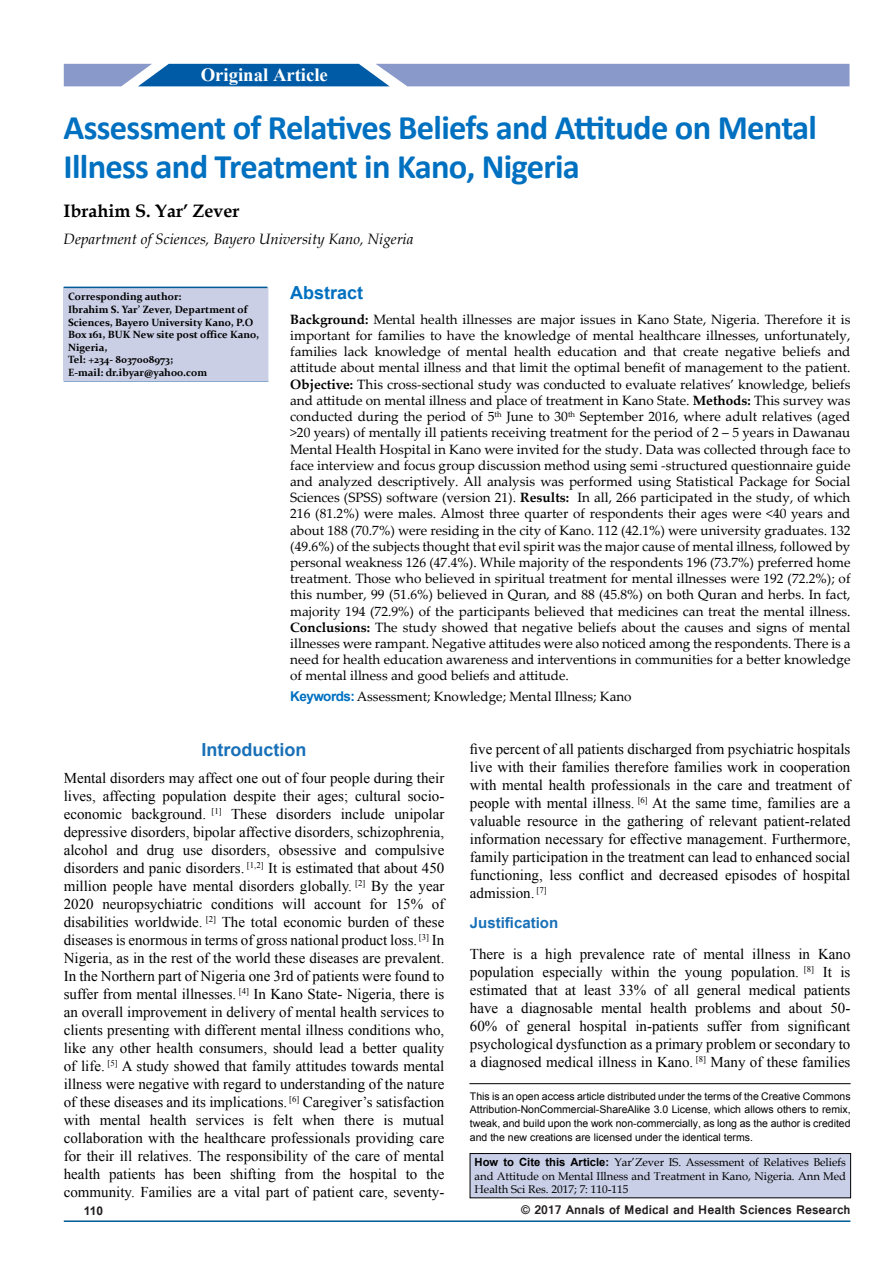
<style>
.page{position:relative;width:893px;height:1263px;background:#fff}
.page>*{position:absolute;margin:0;border:0;box-sizing:border-box;transform-origin:0 0}
.t1{font:700 34.5px/39px "Calibri";letter-spacing:-.02em;color:#0070c0}
.t2{font:700 18.75px "Times New Roman";color:#fff}
.t3{font:700 18px "Book Antiqua";color:#000}
.t4{font:700 18px "Arial";color:#1870b8}
.t5{font:700 18px "Arial";color:#0070c0}
.t6{font:15px/18px "Times New Roman";color:#000;text-align:justify}
.t7{font:italic 15px "Book Antiqua";color:#000}
.t8{font:700 15px "Arial";color:#1870b8}
.t9{font:13.5px/16.2px "Palatino Linotype";color:#000;text-align:justify}
.t10{font:700 13.5px "Vrinda";color:#231f20}
.t11{font:700 12px "Arial";color:#231f20}
.t12{font:11.25px/13.5px "Book Antiqua";color:#000;text-align:justify}
.t13{font:10.5px/13.5px "Arial";color:#000;text-align:justify}
.t14{font:700 10.5px/12.6px "Constantia";color:#000}
.s1{font-weight:700}
.s2{font-family:"Arial";font-weight:700;color:#0070c0}
.s3{font-family:"Arial";font-weight:700}
</style>
<div class="page">
<svg style="left:64px;top:64px;width:785px;height:22px;background:#668bc2"></svg>
<hr style="left:64px;top:1220px;width:786px;height:2px;background:#005a96">
<div style="left:470px;top:1153px;width:381px;height:45px;background:#c9cfe7"></div>
<div style="left:470px;top:1153px;width:381px;height:45px;border:1px solid #000"></div>
<hr style="left:469px;top:1083px;width:382px;height:1px;background:#000">
<hr style="left:64px;top:380px;width:204px;height:2px;background:#005a96">
<div style="left:64px;top:287px;width:204px;height:94px;background:#cacfe6"></div>
<div style="left:64px;top:287px;width:204px;height:94px;border:1px solid #c9cfe7"></div>
<hr style="left:64px;top:287px;width:203px;height:1px;background:#005a96">
<p class="t2" style="left:201px;top:61px;width:129px">Original Article</p>
<h1 class="t1" style="left:64px;top:108px;width:755px">Assessment of Relatives Beliefs and Attitude on Mental<br>Illness and Treatment in Kano, Nigeria</h1>
<p class="t3" style="left:64px;top:199px;width:178px">Ibrahim S. Yar’ Zever</p>
<p class="t7" style="left:64px;top:228px;width:351px">Department of Sciences, Bayero University Kano, Nigeria</p>
<p class="t5" style="left:290px;top:281px;width:75px">Abstract</p>
<p class="t9" style="left:290px;top:311px;width:562px"><span class="s1">Background:</span> Mental health illnesses are major issues in Kano State, Nigeria. Therefore it is important for families to have the knowledge of mental healthcare illnesses, unfortunately, families lack knowledge of mental health education and that create negative beliefs and attitude about mental illness and that limit the optimal benefit of management to the patient.<br><span class="s1">Objective:</span> This cross-sectional study was conducted to evaluate relatives’ knowledge, beliefs and attitude on mental illness and place of treatment in Kano State. <span class="s1">Methods:</span> This survey was conducted during the period of 5<sup>th</sup> June to 30<sup>th</sup> September 2016, where adult relatives (aged &gt;20 years) of mentally ill patients receiving treatment for the period of 2 – 5 years in Dawanau Mental Health Hospital in Kano were invited for the study. Data was collected through face to face interview and focus group discussion method using semi -structured questionnaire guide and analyzed descriptively. All analysis was performed using Statistical Package for Social Sciences (SPSS) software (version 21). <span class="s1">Results:</span> In all, 266 participated in the study, of which 216 (81.2%) were males. Almost three quarter of respondents their ages were &lt;40 years and about 188 (70.7%) were residing in the city of Kano. 112 (42.1%) were university graduates. 132 (49.6%) of the subjects thought that evil spirit was the major cause of mental illness, followed by personal weakness 126 (47.4%). While majority of the respondents 196 (73.7%) preferred home treatment. Those who believed in spiritual treatment for mental illnesses were 192 (72.2%); of this number, 99 (51.6%) believed in Quran, and 88 (45.8%) on both Quran and herbs. In fact, majority 194 (72.9%) of the participants believed that medicines can treat the mental illness.<br><span class="s1">Conclusions:</span> The study showed that negative beliefs about the causes and signs of mental illnesses were rampant. Negative attitudes were also noticed among the respondents. There is a need for health education awareness and interventions in communities for a better knowledge of mental illness and good beliefs and attitude.</p>
<p class="t9" style="left:290px;top:687px;width:343px"><span class="s2">Keywords:</span> Assessment; Knowledge; Mental Illness; Kano</p>
<p class="t14" style="left:68px;top:290px;width:193px">Corresponding author:<br>Ibrahim S. Yar’ Zever, Department of<br>Sciences, Bayero University Kano, P.O<br>Box 161, BUK New site post office Kano,<br>Nigeria,<br>Tel: +234- 8037008973;<br>E-mail: dr.ibyar@yahoo.com</p>
<p class="t4" style="left:202px;top:738px;width:106px">Introduction</p>
<p class="t6" style="left:64px;top:769px;width:382px">Mental disorders may affect one out of four people during their lives, affecting population despite their ages; cultural socio&shy;economic background. <sup>[1]</sup> These disorders include unipolar depressive disorders, bipolar affective disorders, schizophrenia, alcohol and drug use disorders, obsessive and compulsive disorders and panic disorders. <sup>[1,2]</sup> It is estimated that about 450 million people have mental disorders globally. <sup>[2]</sup> By the year 2020 neuropsychiatric conditions will account for 15% of disabilities worldwide. <sup>[2]</sup> The total economic burden of these diseases is enormous in terms of gross national product loss. <sup>[3]</sup> In Nigeria, as in the rest of the world these diseases are prevalent.<br>In the Northern part of Nigeria one 3rd of patients were found to suffer from mental illnesses. <sup>[4]</sup> In Kano State- Nigeria, there is an overall improvement in delivery of mental health services to clients presenting with different mental illness conditions who, like any other health consumers, should lead a better quality of life. <sup>[5]</sup> A study showed that family attitudes towards mental illness were negative with regard to understanding of the nature of these diseases and its implications. <sup>[6]</sup> Caregiver’s satisfaction with mental health services is felt when there is mutual collaboration with the healthcare professionals providing care for their ill relatives. The responsibility of the care of mental health patients has been shifting from the hospital to the community. Families are a vital part of patient care, seventy-</p>
<p class="t6" style="left:470px;top:739px;width:382px">five percent of all patients discharged from psychiatric hospitals live with their families therefore families work in cooperation with mental health professionals in the care and treatment of people with mental illness. <sup>[6]</sup> At the same time, families are a valuable resource in the gathering of relevant patient-related information necessary for effective management. Furthermore, family participation in the treatment can lead to enhanced social functioning, less conflict and decreased episodes of hospital admission. <sup>[7]</sup></p>
<p class="t8" style="left:470px;top:913px;width:90px">Justification</p>
<p class="t6" style="left:470px;top:945px;width:382px">There is a high prevalence rate of mental illness in Kano population especially within the young population. <sup>[8]</sup> It is estimated that at least 33% of all general medical patients have a diagnosable mental health problems and about 50- 60% of general hospital in-patients suffer from significant psychological dysfunction as a primary problem or secondary to a diagnosed medical illness in Kano. <sup>[8]</sup> Many of these families</p>
<p class="t13" style="left:470px;top:1090px;width:382px">This is an open access article distributed under the terms of the Creative Commons Attribution‑NonCommercial‑ShareAlike 3.0 License, which allows others to remix, tweak, and build upon the work non‑commercially, as long as the author is credited and the new creations are licensed under the identical terms.</p>
<p class="t12" style="left:475px;top:1155px;width:373px"><span class="s3">How to Cite this Article:</span> Yar’Zever IS. Assessment of Relatives Beliefs and Attitude on Mental Illness and Treatment in Kano, Nigeria. Ann Med Health Sci Res. 2017; 7: 110-115</p>
<p class="t11" style="left:84px;top:1203px;width:21px">110</p>
<p class="t10" style="left:521px;top:1201px;width:331px">© 2017 Annals of Medical and Health Sciences Research</p>
</div>
